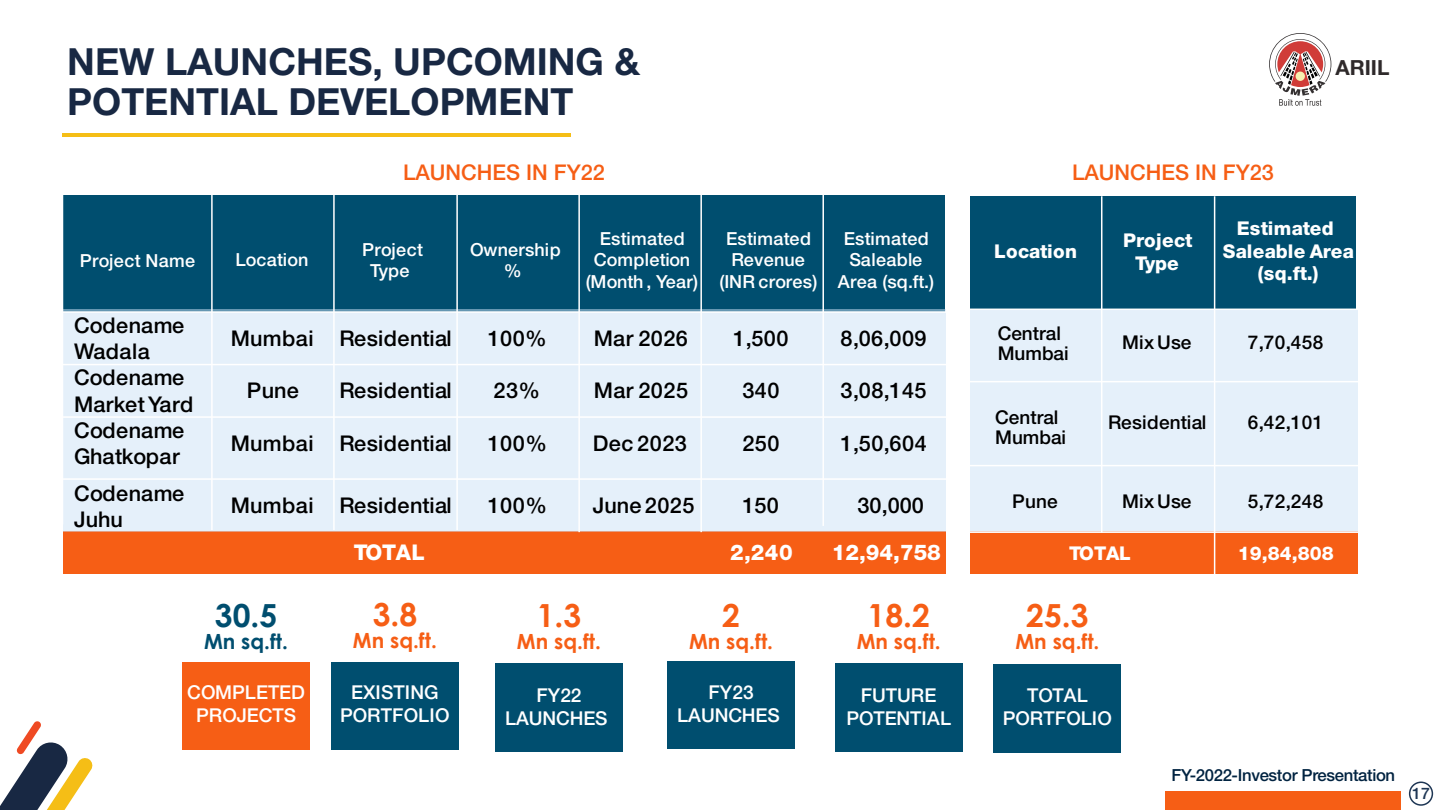
<style>
.page{position:relative;width:1440px;height:810px;background:#fff}
.page>*{position:absolute;margin:0;border:0;box-sizing:border-box;transform-origin:0 0}
.t1{font:700 37.5px/40.2px "Helvetica Neue LT Pro";color:#182843}
.t2{font:700 31.8px "Century Gothic";color:#f65e15}
.t3{font:700 31.8px "Century Gothic";color:#004e6f}
.t4{font:500 21.75px/26.2px "Helvetica Neue LT Pro";letter-spacing:.02em;color:#000}
.t5{font:500 21.75px "Helvetica Neue LT Pro";color:#f65e15}
.t6{font:800 21.75px "Helvetica Neue LT Pro";color:#fff}
.t7{font:500 21.75px/26.2px "Helvetica Neue LT Pro";color:#000}
.t8{font:700 20.85px "Century Gothic";color:#f65e15}
.t9{font:700 20.85px "Century Gothic";color:#004e6f}
.t10{font:700 20.85px "Helvetica Neue LT Pro";color:#2f2a2b}
.t11{font:500 19.05px/23px "Helvetica Neue LT Std";letter-spacing:-.005em;color:#fff;text-align:center}
.t12{font:500 19.05px/19.8px "Helvetica Neue LT Pro";letter-spacing:.005em;color:#000}
.t13{font:800 19.05px/22.5px "Helvetica Neue LT Pro";color:#fff;text-align:center}
.t14{font:800 19.05px "Helvetica Neue LT Pro";letter-spacing:.02em;color:#fff}
.t15{font:500 18px/21.6px "Helvetica Neue LT Pro";letter-spacing:.015em;color:#fff;text-align:center}
.t16{font:500 16.65px "Helvetica Neue LT Pro";letter-spacing:-.02em;color:#012341}
.t17{font:500 15.9px "Helvetica Neue LT Pro";color:#1e3654}
</style>
<div class="page">
<hr style="left:62px;top:133px;width:509px;height:4px;background:#f5be16">
<div style="left:182px;top:662px;width:128px;height:88px;background:#f65e15"></div>
<div style="left:331px;top:662px;width:128px;height:88px;background:#004e6f"></div>
<div style="left:495px;top:663px;width:128px;height:89px;background:#004e6f"></div>
<img style="left:993px;top:668px;width:1px;height:77px">
<div style="left:994px;top:664px;width:127px;height:88px;background:#004e6f"></div>
<div style="left:667px;top:661px;width:128px;height:88px;background:#004e6f"></div>
<div style="left:835px;top:663px;width:128px;height:89px;background:#004e6f"></div>
<div style="left:63px;top:195px;width:882px;height:117px;background:#004e6f"></div>
<div style="left:63px;top:532px;width:883px;height:42px;background:#f65e15"></div>
<div style="left:63px;top:309px;width:883px;height:223px;background:#e5f0fa"></div>
<hr style="left:211px;top:152px;width:2px;height:378px;background:#fff">
<hr style="left:333px;top:152px;width:2px;height:378px;background:#fff">
<hr style="left:456px;top:152px;width:2px;height:378px;background:#fff">
<hr style="left:578px;top:152px;width:2px;height:380px;background:#fff">
<hr style="left:700px;top:152px;width:2px;height:380px;background:#fff">
<hr style="left:822px;top:152px;width:2px;height:374px;background:#fff">
<hr style="left:62px;top:311px;width:884px;height:2px;background:#fff">
<hr style="left:62px;top:364px;width:884px;height:1px;background:#fff">
<hr style="left:62px;top:416px;width:884px;height:2px;background:#fff">
<div style="left:970px;top:197px;width:386px;height:112px;background:#004e6f"></div>
<div style="left:970px;top:532px;width:388px;height:42px;background:#f65e15"></div>
<div style="left:970px;top:310px;width:388px;height:223px;background:#e5f0fa"></div>
<hr style="left:1101px;top:196px;width:1px;height:337px;background:#fff">
<hr style="left:1214px;top:196px;width:1px;height:378px;background:#fff">
<hr style="left:970px;top:381px;width:388px;height:1px;background:#fff">
<hr style="left:970px;top:465px;width:388px;height:1px;background:#fff">
<hr style="left:970px;top:531px;width:388px;height:2px;background:#fff">
<hr style="left:62px;top:478px;width:884px;height:2px;background:#fff">
<svg style="left:1269px;top:33px;width:62px;height:73px"></svg>
<div style="left:1296px;top:72px;width:9px;height:9px;background:#f6f0b0;border-radius:50%"></div>
<svg style="left:0;top:721px;width:93px;height:88px"></svg>
<div style="left:1166px;top:792px;width:235px;height:18px;background:#f65e15"></div>
<div style="left:1409px;top:782px;width:24px;height:24px;border:2px solid #1e3654;border-radius:50%"></div>
<p class="t1" style="left:67px;top:41px;width:574px">NEW LAUNCHES, UPCOMING &amp;<br>POTENTIAL DEVELOPMENT</p>
<p class="t15" style="left:80px;top:250px;width:117px">Project Name</p>
<p class="t4" style="left:74px;top:312px;width:112px">Codename<br>Wadala</p>
<p class="t4" style="left:74px;top:364px;width:121px">Codename<br>MarketYard</p>
<p class="t4" style="left:74px;top:417px;width:112px">Codename<br>Ghatkopar</p>
<p class="t7" style="left:74px;top:480px;width:112px">Codename<br>Juhu</p>
<p class="t5" style="left:403px;top:159px;width:203px">LAUNCHES IN FY22</p>
<p class="t15" style="left:236px;top:249px;width:74px">Location</p>
<p class="t15" style="left:362px;top:238px;width:62px">Project<br>Type</p>
<p class="t15" style="left:720px;top:227px;width:99px">Estimated<br>Revenue (INR crores)</p>
<p class="t15" style="left:838px;top:227px;width:98px">Estimated<br>Saleable<br>Area (sq.ft.)</p>
<p class="t15" style="left:586px;top:227px;width:114px">Estimated<br>Completion (Month , Year)</p>
<p class="t15" style="left:470px;top:238px;width:92px">Ownership %</p>
<p class="t4" style="left:231px;top:324px;width:222px">Mumbai Residential</p>
<p class="t4" style="left:488px;top:324px;width:61px">100%</p>
<p class="t4" style="left:594px;top:324px;width:96px">Mar 2026</p>
<p class="t4" style="left:733px;top:324px;width:57px">1,500</p>
<p class="t4" style="left:841px;top:324px;width:88px">8,06,009</p>
<p class="t4" style="left:247px;top:377px;width:53px">Pune</p>
<p class="t4" style="left:339px;top:377px;width:114px">Residential</p>
<p class="t4" style="left:493px;top:377px;width:48px">23%</p>
<p class="t4" style="left:594px;top:377px;width:96px">Mar 2025</p>
<p class="t4" style="left:742px;top:377px;width:39px">340</p>
<p class="t4" style="left:841px;top:377px;width:88px">3,08,145</p>
<p class="t4" style="left:231px;top:430px;width:222px">Mumbai Residential</p>
<p class="t4" style="left:488px;top:430px;width:61px">100%</p>
<p class="t4" style="left:593px;top:430px;width:96px">Dec 2023</p>
<p class="t4" style="left:742px;top:430px;width:39px">250</p>
<p class="t4" style="left:841px;top:430px;width:88px">1,50,604</p>
<p class="t4" style="left:231px;top:492px;width:222px">Mumbai Residential</p>
<p class="t4" style="left:488px;top:492px;width:61px">100%</p>
<p class="t4" style="left:593px;top:492px;width:103px">June 2025</p>
<p class="t4" style="left:742px;top:492px;width:38px">150</p>
<p class="t4" style="left:858px;top:492px;width:68px">30,000</p>
<p class="t6" style="left:354px;top:540px;width:72px">TOTAL</p>
<p class="t6" style="left:730px;top:540px;width:64px">2,240</p>
<p class="t6" style="left:832px;top:540px;width:111px">12,94,758</p>
<p class="t3" style="left:215px;top:591px;width:64px">30.5</p>
<p class="t9" style="left:204px;top:625px;width:86px">Mn sq.ft.</p>
<p class="t11" style="left:187px;top:681px;width:119px">COMPLETED<br>PROJECTS</p>
<p class="t2" style="left:373px;top:591px;width:46px">3.8</p>
<p class="t8" style="left:353px;top:625px;width:86px">Mn sq.ft.</p>
<p class="t11" style="left:340px;top:680px;width:111px">EXISTING<br>PORTFOLIO</p>
<p class="t2" style="left:537px;top:591px;width:46px">1.3</p>
<p class="t8" style="left:517px;top:625px;width:86px">Mn sq.ft.</p>
<p class="t11" style="left:505px;top:683px;width:104px">FY22<br>LAUNCHES</p>
<p class="t2" style="left:722px;top:591px;width:19px">2</p>
<p class="t8" style="left:689px;top:625px;width:86px">Mn sq.ft.</p>
<p class="t11" style="left:677px;top:681px;width:104px">FY23<br>LAUNCHES</p>
<p class="t2" style="left:868px;top:591px;width:64px">18.2</p>
<p class="t8" style="left:857px;top:625px;width:86px">Mn sq.ft.</p>
<p class="t11" style="left:847px;top:683px;width:106px">FUTURE<br>POTENTIAL</p>
<p class="t10" style="left:1335px;top:55px;width:56px">ARIIL</p>
<p class="t5" style="left:1072px;top:159px;width:203px">LAUNCHES IN FY23</p>
<p class="t14" style="left:994px;top:240px;width:84px">Location</p>
<p class="t13" style="left:1123px;top:228px;width:71px;line-height:23px">Project<br>Type</p>
<p class="t13" style="left:1223px;top:217px;width:133px">Estimated<br>Saleable Area (sq.ft.)</p>
<p class="t12" style="left:998px;top:323px;width:73px">Central<br>Mumbai</p>
<p class="t12" style="left:1122px;top:332px;width:71px">Mix Use</p>
<p class="t12" style="left:1248px;top:332px;width:77px">7,70,458</p>
<p class="t12" style="left:995px;top:407px;width:73px">Central<br>Mumbai</p>
<p class="t12" style="left:1108px;top:412px;width:100px">Residential</p>
<p class="t12" style="left:1248px;top:412px;width:77px">6,42,101</p>
<p class="t12" style="left:1012px;top:491px;width:47px">Pune</p>
<p class="t12" style="left:1122px;top:491px;width:71px">Mix Use</p>
<p class="t12" style="left:1248px;top:491px;width:77px">5,72,248</p>
<p class="t13" style="left:1069px;top:542px;width:63px">TOTAL</p>
<p class="t13" style="left:1238px;top:542px;width:97px">19,84,808</p>
<p class="t2" style="left:1026px;top:591px;width:64px">25.3</p>
<p class="t8" style="left:1015px;top:625px;width:86px">Mn sq.ft.</p>
<p class="t11" style="left:1003px;top:684px;width:111px">TOTAL<br>PORTFOLIO</p>
<p class="t16" style="left:1172px;top:765px;width:225px">FY-2022-Investor Presentation</p>
<p class="t17" style="left:1412px;top:784px;width:19px">17</p>
</div>
